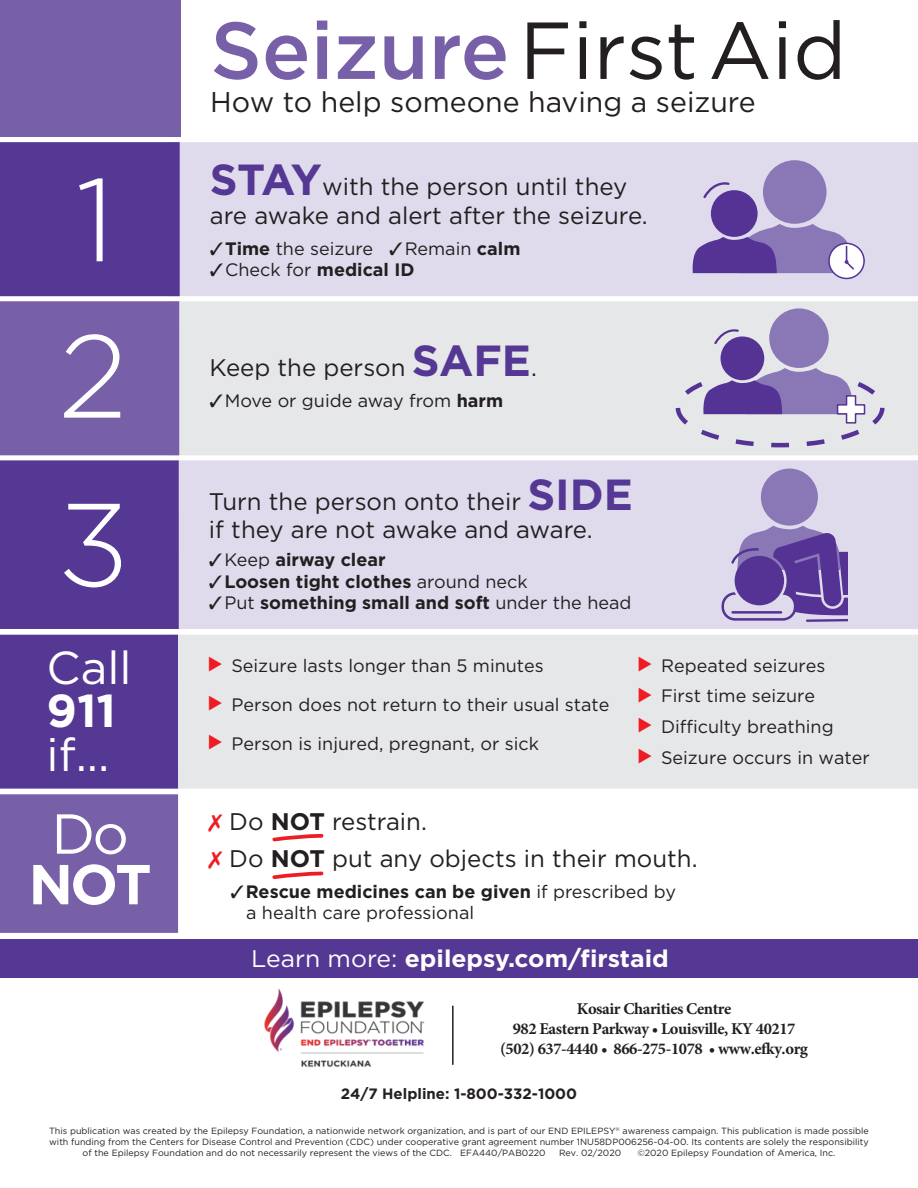
<style>
.page{position:relative;width:918px;height:1188px;background:#fff}
.page>*{position:absolute;margin:0;border:0;box-sizing:border-box;transform-origin:0 0}
.t1{font:300 117.45px "Gotham";color:#fff}
.t2{font:80.55px "Gotham";color:#231f20}
.t3{font:700 56.25px "Gotham";color:#fff}
.t4{font:56.25px "Gotham";color:#fff}
.t5{font:46.05px "Gotham";color:#fff}
.t6{font:700 46.05px "Gotham";color:#fff}
.t7{font:28.5px "Gotham";color:#231f20}
.t8{font:24px/28.8px "Gotham";color:#231f20}
.t9{font:700 24px "Gotham";color:#fff}
.t10{font:18px/21.6px "Gotham";color:#231f20}
.t11{font:700 18px "Gotham";color:#231f20}
.t12{font:700 16.5px/20px "Minion Pro";letter-spacing:-.025em;color:#231f20;text-align:center}
.t13{font:700 15px "Gotham";color:#231f20}
.t14{font:9px "Gotham";color:#231f20}
.s1{font-weight:500;color:#7860a8}
.s2{font-weight:700;font-size:43.5px;color:#553794}
.s3{font-weight:700}
.s4{font-weight:400}
.s5{color:#ee1d23}
</style>
<div class="page">
<div style="left:0;top:0;width:180px;height:137px;background:#7860a8"></div>
<div style="left:169px;top:142px;width:749px;height:154px;background:#e0dbec"></div>
<div style="left:0;top:142px;width:180px;height:154px;background:#553794"></div>
<div style="left:169px;top:301px;width:749px;height:154px;background:#e6e7e9"></div>
<div style="left:0;top:301px;width:179px;height:154px;background:#7860a8"></div>
<div style="left:176px;top:460px;width:742px;height:169px;background:#e0dbec"></div>
<div style="left:0;top:460px;width:179px;height:169px;background:#553794"></div>
<div style="left:0;top:794px;width:178px;height:139px;background:#7860a8"></div>
<div style="left:165px;top:635px;width:753px;height:154px;background:#e6e7e9"></div>
<div style="left:0;top:635px;width:178px;height:154px;background:#553794"></div>
<div style="left:0;top:939px;width:918px;height:38px;background:#553794"></div>
<svg style="left:272px;top:834px;width:52px;height:8px"></svg>
<svg style="left:272px;top:872px;width:52px;height:7px"></svg>
<div style="left:763px;top:160px;width:64px;height:64px;background:#8a77b6;border-radius:50%"></div>
<div style="left:711px;top:190px;width:47px;height:47px;background:#553394;border-radius:50%"></div>
<svg style="left:703px;top:182px;width:27px;height:16px"></svg>
<div style="left:829px;top:243px;width:35px;height:35px;background:#fff;border-radius:50%"></div>
<div style="left:828px;top:243px;width:37px;height:36px;border:2px solid #553394;border-radius:50%"></div>
<svg style="left:692px;top:224px;width:162px;height:49px"></svg>
<div style="left:761px;top:469px;width:57px;height:57px;background:#8a77b6;border-radius:50%"></div>
<svg style="left:722px;top:526px;width:126px;height:96px"></svg>
<div style="left:740px;top:566px;width:33px;height:34px;background:#553394;border-radius:50%"></div>
<div style="left:739px;top:566px;width:35px;height:34px;border:2px solid #553394;border-radius:50%"></div>
<div style="left:676px;top:368px;width:209px;height:79px;border:4px dashed #553394;border-radius:50%"></div>
<div style="left:769px;top:308px;width:60px;height:60px;background:#8a77b6;border-radius:50%"></div>
<div style="left:721px;top:336px;width:43px;height:44px;background:#553394;border-radius:50%"></div>
<svg style="left:714px;top:329px;width:25px;height:15px"></svg>
<svg style="left:702px;top:368px;width:164px;height:56px"></svg>
<hr style="left:452px;top:1006px;width:2px;height:59px;background:#231f20">
<img style="left:264px;top:988px;width:161px;height:79px">
<h1 class="t1" style="left:76px;top:145px;width:41px">1</h1>
<h1 class="t1" style="left:58px;top:302px;width:71px">2</h1>
<h1 class="t1" style="left:58px;top:470px;width:73px">3</h1>
<h3 class="t5" style="left:47px;top:642px;width:86px">Call</h3>
<h3 class="t6" style="left:47px;top:685px;width:71px">911</h3>
<h3 class="t5" style="left:47px;top:729px;width:64px">if...</h3>
<h3 class="t4" style="left:51px;top:803px;width:79px">Do</h3>
<h3 class="t3" style="left:29px;top:852px;width:124px">NOT</h3>
<h2 class="t2" style="left:210px;top:6px;width:638px"><span class="s1">Seizure</span>FirstAid</h2>
<h3 class="t7" style="left:210px;top:86px;width:547px">How to help someone having a seizure</h3>
<h3 class="t8" style="left:210px;top:172px;width:440px"><span class="s2">STAY</span>with the person until they are awake and alert after the seizure.</h3>
<h3 class="t10" style="left:210px;top:237px;width:312px">✓<span class="s3">Time</span> the seizure ✓Remain <span class="s3">calm</span></h3>
<h3 class="t11" style="left:210px;top:259px;width:206px">✓<span class="s4">Check for</span> medical ID</h3>
<h3 class="t8" style="left:209px;top:353px;width:329px">Keep the person <span class="s2">SAFE</span>.</h3>
<h3 class="t10" style="left:209px;top:390px;width:295px">✓Move or guide away from <span class="s3">harm</span></h3>
<h3 class="t8" style="left:209px;top:486px;width:426px">Turn the person onto their <span class="s2">SIDE </span>if they are not awake and aware.</h3>
<h3 class="t11" style="left:209px;top:549px;width:178px">✓<span class="s4">Keep</span> airway clear</h3>
<h3 class="t11" style="left:209px;top:571px;width:320px">✓Loosen tight clothes <span class="s4">around neck</span></h3>
<h3 class="t11" style="left:209px;top:592px;width:424px">✓<span class="s4">Put</span> something small and soft <span class="s4">under the head</span></h3>
<h3 class="t10" style="left:231px;top:655px;width:314px">Seizure lasts longer than 5 minutes</h3>
<h3 class="t10" style="left:231px;top:694px;width:380px">Person does not return to their usual state</h3>
<h3 class="t10" style="left:231px;top:733px;width:309px">Person is injured, pregnant, or sick</h3>
<h3 class="t10" style="left:661px;top:654px;width:166px">Repeated seizures</h3>
<h3 class="t10" style="left:661px;top:685px;width:156px">First time seizure</h3>
<h3 class="t10" style="left:661px;top:716px;width:174px">Difficulty breathing</h3>
<h3 class="t10" style="left:661px;top:746px;width:210px">Seizure occurs in water</h3>
<h3 class="t8" style="left:208px;top:802px;width:491px;line-height:37.5px"><span class="s5">✗</span> Do <span class="s3">NOT</span> restrain.<br><span class="s5">✗</span> Do <span class="s3">NOT</span> put any objects in their mouth.</h3>
<h3 class="t10" style="left:246px;top:880px;width:431px;text-indent:-16px">✓<span class="s3">Rescue medicines can be given</span> if prescribed by a health care professional</h3>
<h3 class="t9" style="left:251px;top:944px;width:419px"><span class="s4">Learn more:</span> epilepsy.com/firstaid</h3>
<h3 class="t12" style="left:500px;top:999px;width:309px">Kosair Charities Centre<br>982 Eastern Parkway • Louisville, KY 40217 (502) 637-4440 • 866-275-1078 • www.efky.org</h3>
<h3 class="t13" style="left:341px;top:1085px;width:238px">24/7 Helpline: 1-800-332-1000</h3>
<p class="t14" style="left:49px;top:1126px;width:821px">This publication was created by the Epilepsy Foundation, a nationwide network organization, and is part of our END EPILEPSY<sup>®</sup> awareness campaign. This publication is made possible</p>
<p class="t14" style="left:49px;top:1137px;width:821px">with funding from the Centers for Disease Control and Prevention (CDC) under cooperative grant agreement number 1NU58DP006256-04-00. Its contents are solely the responsibility</p>
<p class="t14" style="left:83px;top:1148px;width:464px">of the Epilepsy Foundation and do not necessarily represent the views of the CDC. EFA440/PAB0220</p>
<p class="t14" style="left:559px;top:1148px;width:64px">Rev. 02/2020</p>
<p class="t14" style="left:637px;top:1148px;width:200px">©2020 Epilepsy Foundation of America, Inc.</p>
</div>
